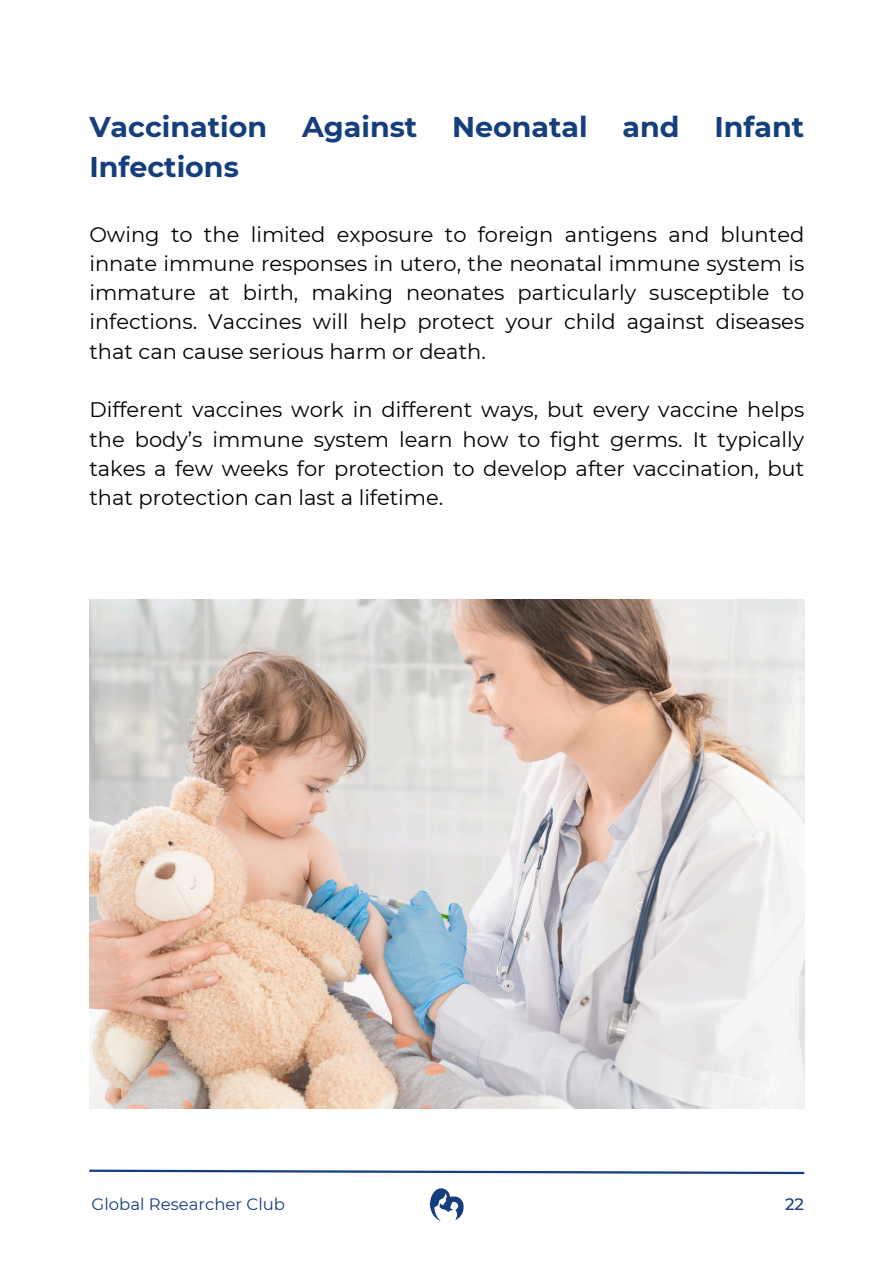
<style>
.page{position:relative;width:894px;height:1264px;background:#fff}
.page>*{position:absolute;margin:0;border:0;box-sizing:border-box;transform-origin:0 0}
.t1{font:700 28.5px/39.3px "Montserrat";color:#153e7d}
.t2{font:21px/29.2px "Montserrat";color:#000;text-align:justify}
.t3{font:16.5px "Montserrat";color:#153e7d}
.t4{font:500 16.5px "Montserrat";color:#153e7d}
</style>
<div class="page">
<svg style="left:89px;top:1169px;width:716px;height:6px"></svg>
<svg style="left:430px;top:1188px;width:33px;height:33px"></svg>
<img style="left:89px;top:599px;width:715px;height:508px">
<p class="t1" style="left:89px;top:107px;width:716px">Vaccination Against Neonatal and Infant<br>Infections</p>
<p class="t2" style="left:89px;top:219px;width:716px">Owing to the limited exposure to foreign antigens and blunted innate immune responses in utero, the neonatal immune system is immature at birth, making neonates particularly susceptible to infections. Vaccines will help protect your child against diseases that can cause serious harm or death.</p>
<p class="t2" style="left:89px;top:395px;width:716px">Different vaccines work in different ways, but every vaccine helps the body’s immune system learn how to fight germs. It typically takes a few weeks for protection to develop after vaccination, but that protection can last a lifetime.</p>
<h1 class="t3" style="left:92px;top:1194px;width:195px">Global Researcher Club</h1>
<h2 class="t4" style="left:784px;top:1194px;width:20px">22</h2>
</div>
